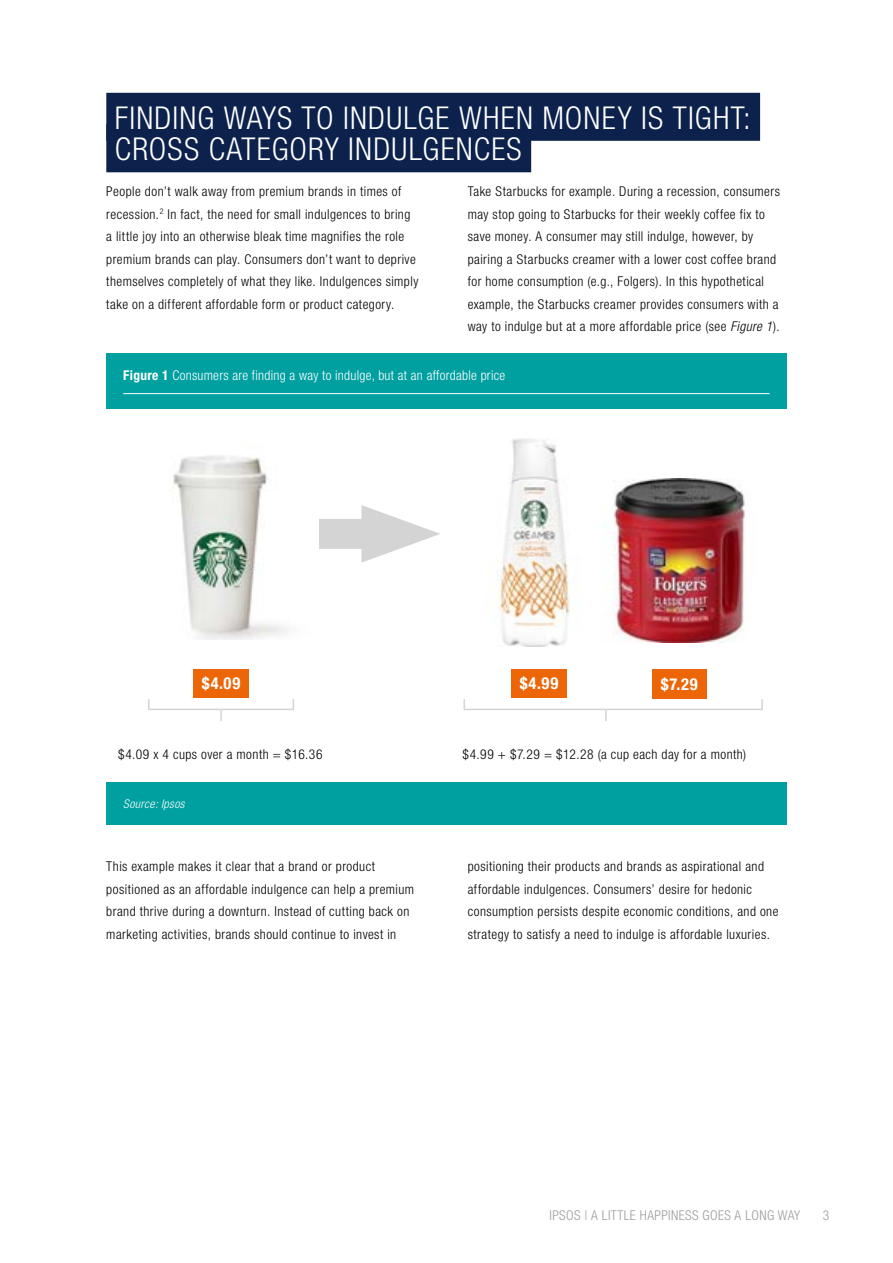
<style>
.page{position:relative;width:893px;height:1263px;background:#fff}
.page>*{position:absolute;margin:0;border:0;box-sizing:border-box;transform-origin:0 0}
.t1{font:300 condensed 31.5px/31.5px "Helvetica Neue LT Std";letter-spacing:.035em;color:#fff}
.t2{font:700 condensed 16.5px "Helvetica Neue LT Std";color:#fff}
.t3{font:300 condensed 13.5px/22.5px "Helvetica Neue LT Std";letter-spacing:.035em;color:#000}
.t4{font:300 condensed 13.5px "Helvetica Neue LT Std";letter-spacing:.02em;color:#fff}
.t5{font:300 condensed 13.5px "Helvetica Neue LT Std";letter-spacing:.03em;color:#9d9d9c}
.t6{font:italic 300 condensed 12px "Helvetica Neue LT Std";letter-spacing:.03em;color:#fff}
.s1{font-style:italic}
.s2{font-weight:700}
</style>
<div class="page">
<div style="left:106px;top:93px;width:654px;height:48px;background:#0c224c"></div>
<div style="left:106px;top:124px;width:425px;height:48px;background:#0c224c"></div>
<div style="left:106px;top:354px;width:681px;height:55px;background:#009fa0"></div>
<hr style="left:123px;top:393px;width:647px;height:1px;background:#fff">
<div style="left:106px;top:783px;width:681px;height:42px;background:#009fa0"></div>
<div style="left:319px;top:519px;width:72px;height:30px;background:#d3d4d3"></div>
<svg style="left:361px;top:505px;width:79px;height:58px"></svg>
<img style="left:497px;top:438px;width:73px;height:208px">
<div style="left:511px;top:669px;width:56px;height:29px;background:#ec6608"></div>
<img style="left:602px;top:478px;width:143px;height:164px">
<div style="left:652px;top:669px;width:54px;height:30px;background:#ec6608"></div>
<img style="left:169px;top:455px;width:120px;height:184px">
<div style="left:193px;top:669px;width:56px;height:29px;background:#ec6608"></div>
<div style="left:148px;top:698px;width:146px;height:12px;border:2px solid #d3d4d3"></div>
<div style="left:463px;top:698px;width:300px;height:12px;border:2px solid #d3d4d3"></div>
<svg style="left:220px;top:710px;width:2px;height:11px"></svg>
<svg style="left:605px;top:710px;width:2px;height:11px"></svg>
<h1 class="t1" style="left:115px;top:102px;width:637px">FINDING WAYS TO INDULGE WHEN MONEY IS TIGHT:<br>CROSS CATEGORY INDULGENCES</h1>
<p class="t3" style="left:106px;top:180px;width:314px">People don’t walk away from premium brands in times of recession.<sup>2</sup> In fact, the need for small indulgences to bring a little joy into an otherwise bleak time magnifies the role premium brands can play. Consumers don’t want to deprive themselves completely of what they like. Indulgences simply take on a different affordable form or product category.</p>
<p class="t3" style="left:468px;top:180px;width:314px">Take Starbucks for example. During a recession, consumers may stop going to Starbucks for their weekly coffee fix to save money. A consumer may still indulge, however, by pairing a Starbucks creamer with a lower cost coffee brand for home consumption (e.g., Folgers). In this hypothetical example, the Starbucks creamer provides consumers with a way to indulge but at a more affordable price (see <span class="s1">Figure 1</span>).</p>
<p class="t4" style="left:123px;top:368px;width:383px"><span class="s2">Figure 1</span> Consumers are finding a way to indulge, but at an affordable price</p>
<p class="t2" style="left:202px;top:673px;width:40px">$4.09</p>
<p class="t2" style="left:520px;top:673px;width:40px">$4.99</p>
<p class="t2" style="left:661px;top:674px;width:38px">$7.29</p>
<p class="t3" style="left:118px;top:743px;width:206px">$4.09 x 4 cups over a month = $16.36</p>
<p class="t3" style="left:462px;top:743px;width:285px">$4.99 + $7.29 = $12.28 (a cup each day for a month)</p>
<p class="t6" style="left:123px;top:797px;width:63px">Source: Ipsos</p>
<p class="t3" style="left:106px;top:855px;width:309px">This example makes it clear that a brand or product positioned as an affordable indulgence can help a premium brand thrive during a downturn. Instead of cutting back on marketing activities, brands should continue to invest in</p>
<p class="t3" style="left:468px;top:855px;width:312px">positioning their products and brands as aspirational and affordable indulgences. Consumers’ desire for hedonic consumption persists despite economic conditions, and one strategy to satisfy a need to indulge is affordable luxuries.</p>
<p class="t5" style="left:549px;top:1208px;width:252px">IPSOS | A LITTLE HAPPINESS GOES A LONG WAY</p>
<p class="t5" style="left:823px;top:1208px;width:8px">3</p>
</div>
